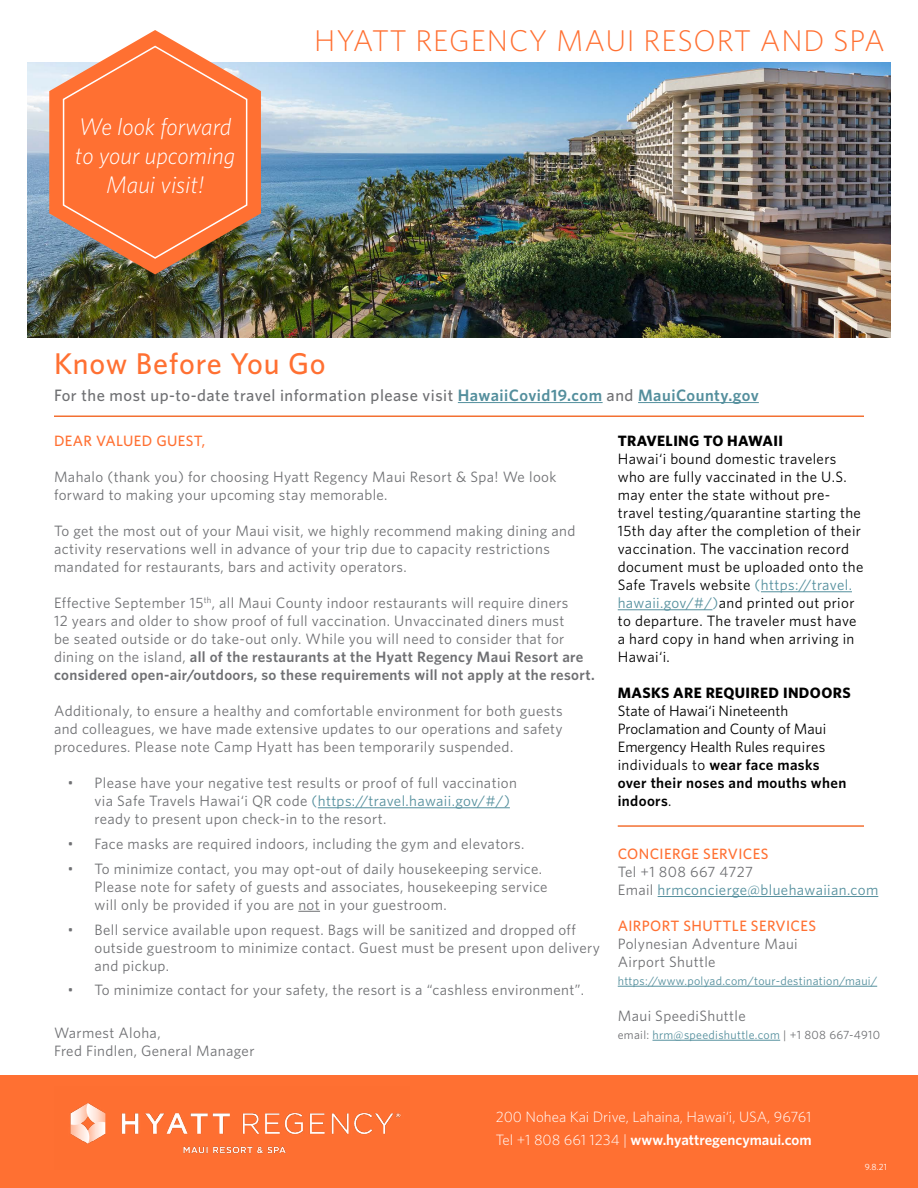
<style>
.page{position:relative;width:918px;height:1188px;background:#fff}
.page>*{position:absolute;margin:0;border:0;box-sizing:border-box;transform-origin:0 0}
.t1{font:300 30px "Whitney";letter-spacing:.03em;color:#ff7032}
.t2{font:500 30px "Whitney";letter-spacing:.03em;color:#ff7032}
.t3{font:italic 300 24px/28.8px "Whitney";color:#fff;text-align:center}
.t4{font:500 16.5px "Whitney";letter-spacing:.03em;color:#6f7073}
.t5{font:15px/18px "Whitney";letter-spacing:.025em;color:#6f7073}
.t6{font:15px/18px "Whitney";letter-spacing:.025em;color:#000}
.t7{font:15px/18px "Whitney";color:#000}
.t8{font:300 15px/22.5px "Whitney";color:#fff}
.t9{font:500 15px "Whitney";letter-spacing:.025em;color:#ff7032}
.t10{font:15px/18px "Whitney";letter-spacing:.025em;color:#548f9d}
.t11{font:700 15px "Whitney";letter-spacing:.025em;color:#000}
.t12{font:12px "Whitney";letter-spacing:.025em;color:#548f9d}
.t13{font:9px "Whitney";color:#fff}
.s1{font-weight:600;color:#548f9d}
.s2{font-weight:600}
.s3{font-weight:300}
.s4{color:#548f9d}
.s5{color:#6f7073}
</style>
<div class="page">
<hr style="left:458px;top:402px;width:145px;height:1px;background:#548f9d">
<hr style="left:638px;top:402px;width:121px;height:1px;background:#548f9d">
<hr style="left:318px;top:807px;width:192px;height:1px;background:#548f9d">
<svg style="left:298px;top:911px;width:22px;height:1px"></svg>
<hr style="left:761px;top:591px;width:91px;height:1px;background:#548f9d">
<hr style="left:618px;top:609px;width:95px;height:1px;background:#548f9d">
<div style="left:0;top:1076px;width:918px;height:112px;background:#ff7032"></div>
<img style="left:70px;top:1103px;width:331px;height:51px">
<img style="left:27px;top:63px;width:864px;height:274px">
<img style="left:49px;top:30px;width:212px;height:244px">
<svg style="left:62px;top:45px;width:187px;height:215px"></svg>
<hr style="left:54px;top:416px;width:810px;height:1px;background:#f37032">
<hr style="left:618px;top:825px;width:246px;height:2px;background:#f37032">
<hr style="left:658px;top:896px;width:220px;height:1px;background:#548f9d">
<hr style="left:618px;top:986px;width:259px;height:1px;background:#548f9d">
<hr style="left:652px;top:1040px;width:128px;height:1px;background:#548f9d">
<h2 class="t3" style="left:75px;top:112px;width:162px">We look forward to your upcoming<br>Maui visit!</h2>
<h1 class="t1" style="left:314px;top:21px;width:572px">HYATT REGENCY MAUI RESORT AND SPA</h1>
<h1 class="t2" style="left:54px;top:344px;width:273px">Know Before You Go</h1>
<p class="t4" style="left:54px;top:384px;width:706px">For the most up-to-date travel information please visit <span class="s1">HawaiiCovid19.com</span> and <span class="s1">MauiCounty.gov</span></p>
<p class="t9" style="left:54px;top:431px;width:153px">DEAR VALUED GUEST,</p>
<p class="t5" style="left:54px;top:468px;width:504px">Mahalo (thank you) for choosing Hyatt Regency Maui Resort &amp; Spa! We look forward to making your upcoming stay memorable.</p>
<p class="t5" style="left:54px;top:522px;width:523px">To get the most out of your Maui visit, we highly recommend making dining and activity reservations well in advance of your trip due to capacity restrictions mandated for restaurants, bars and activity operators.</p>
<p class="t5" style="left:54px;top:594px;width:542px">Effective September 15<sup>th</sup>, all Maui County indoor restaurants will require diners<br>12 years and older to show proof of full vaccination. Unvaccinated diners must<br>be seated outside or do take-out only. While you will need to consider that for dining on the island, <span class="s2">all of the restaurants at the Hyatt Regency Maui Resort are considered open-air/outdoors, so these requirements will not apply at the resort.</span></p>
<p class="t5" style="left:54px;top:702px;width:510px;text-align:justify">Additionaly, to ensure a healthy and comfortable environment for both guests and colleagues, we have made extensive updates to our operations and safety procedures. Please note Camp Hyatt has been temporarily suspended.</p>
<p class="t5" style="left:95px;top:774px;width:424px;text-indent:-27px"><span class="s3">•</span> Please have your negative test results or proof of full vaccination via Safe Travels Hawai‘i QR code <span class="s4">(https://travel.hawaii.gov/#/) </span>ready to present upon check-in to the resort.</p>
<p class="t5" style="left:68px;top:834px;width:458px"><span class="s3">•</span> Face masks are required indoors, including the gym and elevators.</p>
<p class="t5" style="left:95px;top:859px;width:455px;text-indent:-27px"><span class="s3">•</span> To minimize contact, you may opt-out of daily housekeeping service.<br>Please note for safety of guests and associates, housekeeping service will only be provided if you are not in your guestroom.</p>
<p class="t5" style="left:95px;top:920px;width:507px;text-indent:-27px"><span class="s3">•</span> Bell service available upon request. Bags will be sanitized and dropped off outside guestroom to minimize contact. Guest must be present upon delivery and pickup.</p>
<p class="t5" style="left:68px;top:981px;width:518px"><span class="s3">•</span> To minimize contact for your safety, the resort is a “cashless environment”.</p>
<p class="t5" style="left:54px;top:1023px;width:202px">Warmest Aloha,<br>Fred Findlen, General Manager</p>
<p class="t11" style="left:618px;top:431px;width:167px">TRAVELING TO HAWAII</p>
<p class="t6" style="left:618px;top:450px;width:247px">Hawai‘i bound domestic travelers who are fully vaccinated in the U.S. may enter the state without pre&shy;travel testing/quarantine starting the 15th day after the completion of their vaccination. The vaccination record document must be uploaded onto the Safe Travels website <span class="s4">(https://travel. hawaii.gov/#/)</span>and printed out prior to departure. The traveler must have a hard copy in hand when arriving in Hawai‘i.</p>
<p class="t11" style="left:618px;top:683px;width:234px">MASKS ARE REQUIRED INDOORS</p>
<p class="t7" style="left:618px;top:702px;width:230px">State of Hawai‘i Nineteenth<br>Proclamation and County of Maui<br>Emergency Health Rules requires individuals to <span class="s2">wear face masks over their noses and mouths when indoors</span>.</p>
<p class="t9" style="left:618px;top:844px;width:152px">CONCIERGE SERVICES</p>
<p class="t10" style="left:618px;top:862px;width:262px"><span class="s5">Tel +1 808 667 4727<br>Email</span> hrmconcierge@bluehawaiian.com</p>
<p class="t9" style="left:618px;top:916px;width:200px">AIRPORT SHUTTLE SERVICES</p>
<p class="t5" style="left:618px;top:934px;width:182px">Polynesian Adventure Maui<br>Airport Shuttle</p>
<p class="t12" style="left:618px;top:973px;width:261px">https://www.polyad.com/tour-destination/maui/</p>
<p class="t5" style="left:618px;top:1006px;width:130px">Maui SpeediShuttle</p>
<p class="t12" style="left:618px;top:1027px;width:264px"><span class="s5">email:</span> hrm@speedishuttle.com <span class="s5">| +1 808 667-4910</span></p>
<p class="t8" style="left:496px;top:1105px;width:317px">200 Nohea Kai Drive, Lahaina, Hawai‘i, USA, 96761<br>Tel +1 808 661 1234 | <span class="s2">www.hyattregencymaui.com</span></p>
<p class="t13" style="left:865px;top:1160px;width:24px">9.8.21</p>
</div>
